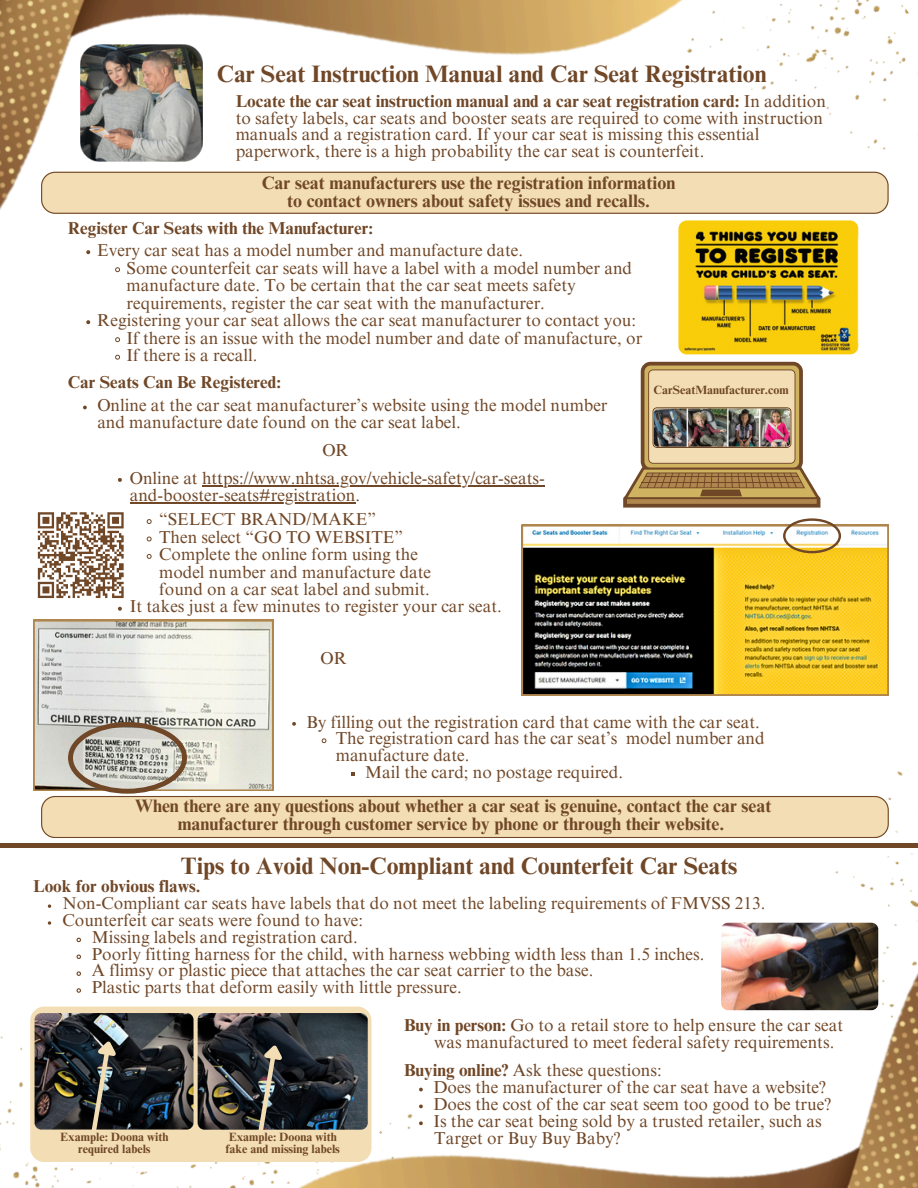
<style>
.page{position:relative;width:918px;height:1188px;background:#fff}
.page>*{position:absolute;margin:0;border:0;box-sizing:border-box;transform-origin:0 0}
.t1{font:700 23.85px "Times NRMT Pro";color:#704727}
.t2{font:700 18px/18px "Times NRMT Pro";color:#704727;text-align:center}
.t3{font:17.25px/16.8px "Times NRMT Pro";color:#704727}
.t4{font:700 17.25px "Times NRMT Pro";color:#704727}
.t5{font:700 12px/12px "Times NRMT Pro";color:#704727;text-align:center}
.s1{font-weight:700}
</style>
<div class="page">
<img style="left:0;top:0;width:723px;height:523px">
<img style="left:0;top:1006px;width:125px;height:182px">
<div style="left:30px;top:1007px;width:341px;height:155px;background:#f2ddb4;border-radius:14px"></div>
<img style="left:175px;top:486px;width:743px;height:702px">
<img style="left:650px;top:0;width:268px;height:221px">
<svg style="left:56px;top:380px;width:11px;height:10px"></svg>
<svg style="left:440px;top:380px;width:11px;height:13px"></svg>
<img style="left:81px;top:45px;width:121px;height:117px">
<img style="left:678px;top:220px;width:180px;height:134px;border-radius:9px">
<svg style="left:521px;top:525px;width:368px;height:95px;background:#988645"></svg>
<svg style="left:623px;top:362px;width:197px;height:146px;background:#bba584"></svg>
<div style="left:41px;top:172px;width:848px;height:42px;background:#856040;border-radius:14px"></div>
<div style="left:41px;top:172px;width:847px;height:41px;background:#f2ddb4"></div>
<div style="left:33px;top:508px;width:95px;height:95px;background:#fff"></div>
<svg style="left:37px;top:512px;width:87px;height:87px"></svg>
<svg style="left:783px;top:518px;width:58px;height:35px"></svg>
<img style="left:721px;top:923px;width:157px;height:87px;border-radius:7px">
<img style="left:35px;top:1013px;width:158px;height:117px;border-radius:7px">
<img style="left:198px;top:1013px;width:170px;height:117px;border-radius:7px">
<svg style="left:253px;top:1038px;width:38px;height:112px"></svg>
<hr style="left:0;top:844px;width:918px;height:4px;background:#704727">
<svg style="left:87px;top:1034px;width:38px;height:96px;background:#3b3f3e"></svg>
<svg style="left:83px;top:406px;width:4px;height:3px"></svg>
<svg style="left:86px;top:250px;width:4px;height:4px"></svg>
<svg style="left:115px;top:267px;width:5px;height:5px"></svg>
<svg style="left:86px;top:320px;width:4px;height:4px"></svg>
<svg style="left:115px;top:337px;width:5px;height:5px"></svg>
<svg style="left:115px;top:355px;width:5px;height:5px"></svg>
<svg style="left:118px;top:478px;width:4px;height:4px"></svg>
<hr style="left:202px;top:485px;width:343px;height:1px;background:#704727">
<hr style="left:130px;top:502px;width:225px;height:2px;background:#704727">
<svg style="left:147px;top:519px;width:5px;height:5px"></svg>
<svg style="left:147px;top:536px;width:5px;height:6px"></svg>
<svg style="left:147px;top:554px;width:5px;height:5px"></svg>
<svg style="left:118px;top:607px;width:4px;height:4px"></svg>
<svg style="left:33px;top:620px;width:856px;height:218px"></svg>
<svg style="left:48px;top:904px;width:3px;height:4px"></svg>
<svg style="left:48px;top:921px;width:3px;height:4px"></svg>
<svg style="left:76px;top:937px;width:5px;height:6px"></svg>
<svg style="left:76px;top:954px;width:5px;height:5px"></svg>
<svg style="left:76px;top:971px;width:5px;height:5px"></svg>
<svg style="left:76px;top:988px;width:5px;height:5px"></svg>
<svg style="left:419px;top:1088px;width:4px;height:3px"></svg>
<svg style="left:419px;top:1105px;width:4px;height:3px"></svg>
<svg style="left:419px;top:1121px;width:4px;height:4px"></svg>
<p class="t1" style="left:217px;top:65px;width:551px">Car Seat Instruction Manual and Car Seat Registration</p>
<p class="t3" style="left:236px;top:95px;width:592px"><span class="s1">Locate the car seat instruction manual and a car seat registration card:</span> In addition to safety labels, car seats and booster seats are required to come with instruction manuals and a registration card. If your car seat is missing this essential paperwork, there is a high probability the car seat is counterfeit.</p>
<h1 class="t2" style="left:262px;top:176px;width:415px">Car seat manufacturers use the registration information to contact owners about safety issues and recalls.</h1>
<p class="t4" style="left:68px;top:221px;width:307px">Register Car Seats with the Manufacturer:</p>
<p class="t3" style="left:97px;top:244px;width:427px">Every car seat has a model number and manufacture date.</p>
<p class="t3" style="left:127px;top:261px;width:507px;line-height:17.5px">Some counterfeit car seats will have a label with a model number and manufacture date. To be certain that the car seat meets safety requirements, register the car seat with the manufacturer.</p>
<h3 class="t3" style="left:97px;top:314px;width:540px">Registering your car seat allows the car seat manufacturer to contact you:</h3>
<p class="t3" style="left:127px;top:332px;width:517px">If there is an issue with the model number and date of manufacture, or</p>
<h4 class="t3" style="left:127px;top:349px;width:132px">If there is a recall.</h4>
<h2 class="t4" style="left:68px;top:376px;width:215px">Car Seats Can Be Registered:</h2>
<p class="t5" style="left:654px;top:385px;width:137px">CarSeatManufacturer.com</p>
<p class="t3" style="left:97px;top:399px;width:512px">Online at the car seat manufacturer’s website using the model number and manufacture date found on the car seat label.</p>
<h3 class="t3" style="left:322px;top:444px;width:28px">OR</h3>
<h4 class="t3" style="left:130px;top:471px;width:417px">Online at https://www.nhtsa.gov/vehicle-safety/car-seats-</h4>
<p class="t3" style="left:159px;top:485px;width:218px;line-height:24.2px;text-indent:-29px">and-booster-seats#registration. “SELECT BRAND/MAKE”</p>
<p class="t3" style="left:159px;top:531px;width:245px">Then select “GO TO WEBSITE”</p>
<p class="t3" style="left:159px;top:548px;width:260px">Complete the online form using the</p>
<p class="t3" style="left:159px;top:565px;width:273px">model number and manufacture date</p>
<p class="t3" style="left:159px;top:583px;width:272px">found on a car seat label and submit.</p>
<p class="t3" style="left:130px;top:600px;width:373px">It takes just a few minutes to register your car seat.</p>
<p class="t3" style="left:320px;top:651px;width:28px">OR</p>
<p class="t3" style="left:306px;top:715px;width:455px">By filling out the registration card that came with the car seat.</p>
<p class="t3" style="left:336px;top:732px;width:430px">The registration card has the car seat’s model number and manufacture date.</p>
<p class="t3" style="left:365px;top:766px;width:259px">Mail the card; no postage required.</p>
<p class="t2" style="left:135px;top:799px;width:638px">When there are any questions about whether a car seat is genuine, contact the car seat manufacturer through customer service by phone or through their website.</p>
<p class="t1" style="left:181px;top:856px;width:558px">Tips to Avoid Non-Compliant and Counterfeit Car Seats</p>
<p class="t4" style="left:33px;top:880px;width:169px">Look for obvious flaws.</p>
<h4 class="t3" style="left:63px;top:897px;width:704px">Non-Compliant car seats have labels that do not meet the labeling requirements of FMVSS 213.</h4>
<h2 class="t3" style="left:63px;top:914px;width:302px">Counterfeit car seats were found to have:</h2>
<p class="t3" style="left:92px;top:931px;width:268px">Missing labels and registration card.</p>
<p class="t3" style="left:92px;top:947px;width:614px">Poorly fitting harness for the child, with harness webbing width less than 1.5 inches.</p>
<p class="t3" style="left:92px;top:964px;width:503px">A flimsy or plastic piece that attaches the car seat carrier to the base.</p>
<p class="t3" style="left:92px;top:981px;width:371px">Plastic parts that deform easily with little pressure.</p>
<p class="t5" style="left:60px;top:1132px;width:110px">Example: Doona with required labels</p>
<p class="t3" style="left:434px;top:1019px;width:410px;text-indent:-30px"><span class="s1">Buy in person:</span> Go to a retail store to help ensure the car seat was manufactured to meet federal safety requirements.</p>
<p class="t3" style="left:404px;top:1064px;width:259px"><span class="s1">Buying online?</span> Ask these questions:</p>
<p class="t3" style="left:433px;top:1081px;width:394px">Does the manufacturer of the car seat have a website?</p>
<p class="t3" style="left:433px;top:1098px;width:399px">Does the cost of the car seat seem too good to be true?</p>
<h4 class="t3" style="left:433px;top:1115px;width:390px">Is the car seat being sold by a trusted retailer, such as</h4>
<p class="t5" style="left:229px;top:1132px;width:110px">Example: Doona with</p>
<h4 class="t3" style="left:434px;top:1132px;width:188px">Target or Buy Buy Baby?</h4>
<p class="t5" style="left:226px;top:1144px;width:116px">fake and missing labels</p>
</div>
